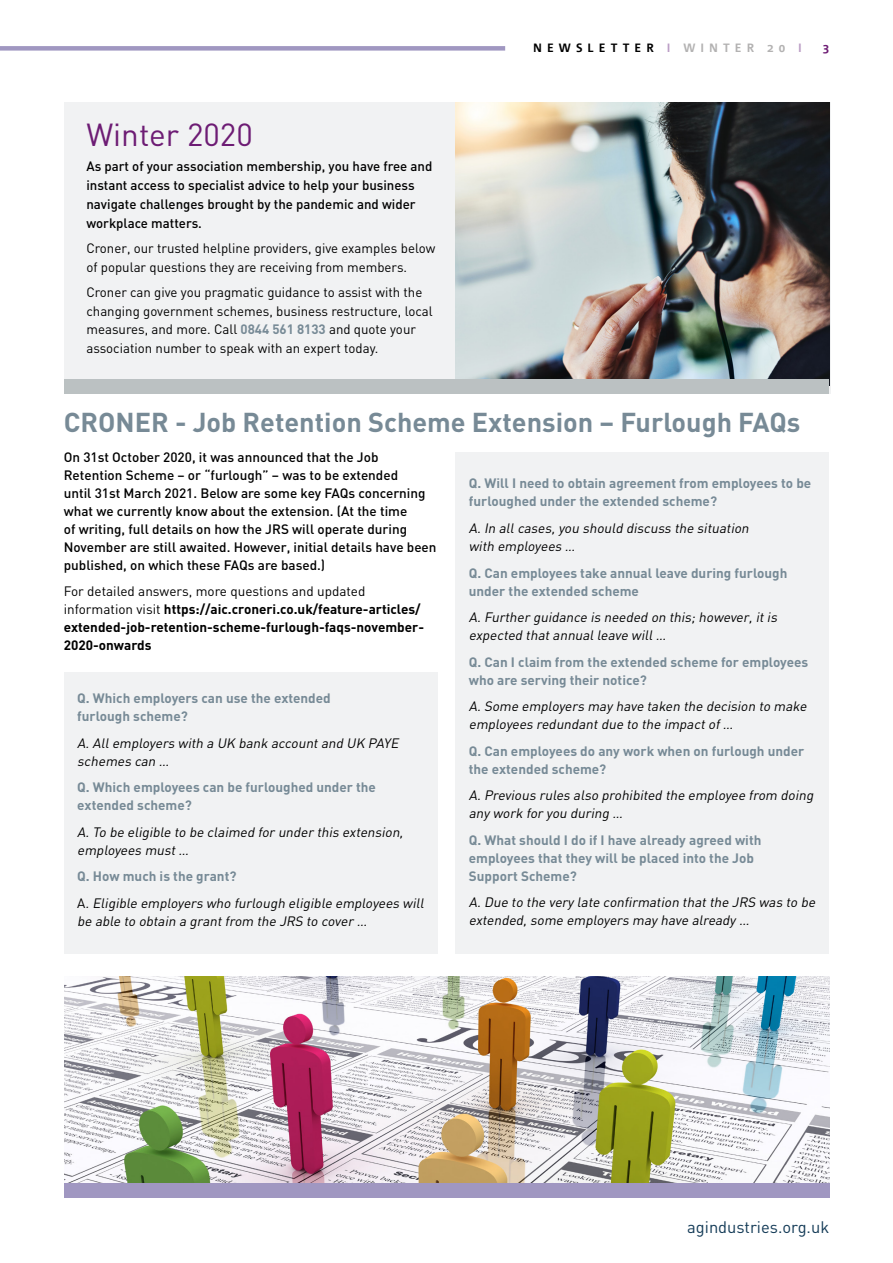
<style>
.page{position:relative;width:893px;height:1263px;background:#fff}
.page>*{position:absolute;margin:0;border:0;box-sizing:border-box;transform-origin:0 0}
.t1{font:31.5px "DIN";color:#6d1c74}
.t2{font:700 27px "DIN";color:#778a96}
.t3{font:16.5px "DIN";color:#143b57}
.t4{font:italic 13.5px/18px "DIN";color:#000}
.t5{font:500 13.5px/18px "DIN";color:#000}
.t6{font:700 13.5px/18px "DIN";color:#778a96}
.t7{font:13.5px/18.8px "DIN";color:#000}
.t8{font:700 13.5px/18px "DIN";color:#000}
.t9{font:700 12px "Corpid Office";letter-spacing:.42em;color:#000}
.t10{font:700 12px "Corpid Office";color:#6d1c74}
.s1{font-weight:700;color:#778a96}
.s2{color:#bc9fc6}
.s3{color:#b3b2b2}
.s4{font-weight:400}
.s5{font-weight:700;font-style:normal;color:#778a96}
.s6{font-style:normal}
</style>
<div class="page">
<div style="left:64px;top:102px;width:766px;height:292px;background:#f1f2f3"></div>
<img style="left:455px;top:102px;width:374px;height:277px">
<img style="left:64px;top:976px;width:766px;height:207px">
<div style="left:0;top:46px;width:505px;height:5px;background:#a097c1"></div>
<div style="left:64px;top:1183px;width:766px;height:15px;background:#a097c1"></div>
<div style="left:455px;top:452px;width:374px;height:501px;background:#f1f2f3"></div>
<div style="left:64px;top:673px;width:373px;height:281px;background:#f1f2f3"></div>
<div style="left:65px;top:379px;width:764px;height:15px;background:#bbc1c2"></div>
<h1 class="t1" style="left:86px;top:115px;width:168px">Winter 2020</h1>
<p class="t5" style="left:86px;top:157px;width:347px;line-height:18.8px">As part of your association membership, you have free and instant access to specialist advice to help your business navigate challenges brought by the pandemic and wider workplace matters.</p>
<p class="t7" style="left:86px;top:238px;width:350px">Croner, our trusted helpline providers, give examples below of popular questions they are receiving from members.</p>
<p class="t7" style="left:86px;top:282px;width:348px">Croner can give you pragmatic guidance to assist with the changing government schemes, business restructure, local measures, and more. Call <span class="s1">0844 561 8133</span> and quote your association number to speak with an expert today.</p>
<p class="t9" style="left:533px;top:41px;width:270px">NEWSLETTER <span class="s2">I</span> <span class="s3">WINTER 20</span> <span class="s2">I</span></p>
<p class="t10" style="left:823px;top:41px;width:8px">3</p>
<h2 class="t2" style="left:64px;top:404px;width:738px">CRONER - Job Retention Scheme Extension – Furlough FAQs</h2>
<p class="t5" style="left:64px;top:448px;width:374px">On 31st October 2020, it was announced that the Job Retention Scheme – or “furlough” – was to be extended<br>until 31st March 2021. Below are some key FAQs concerning what we currently know about the extension. (At the time<br>of writing, full details on how the JRS will operate during November are still awaited. However, initial details have been published, on which these FAQs are based.)</p>
<p class="t8" style="left:64px;top:582px;width:362px"><span class="s4">For detailed answers, more questions and updated information visit</span> https://aic.croneri.co.uk/feature-articles/ extended-job-retention-scheme-furlough-faqs-november-2020-onwards</p>
<p class="t6" style="left:469px;top:474px;width:344px">Q. Will I need to obtain agreement from employees to be furloughed under the extended scheme?</p>
<p class="t4" style="left:469px;top:519px;width:284px">A.In allcases,you should discuss the situation with employees …</p>
<p class="t6" style="left:469px;top:563px;width:320px">Q. Can employees take annual leave during furlough under the extended scheme</p>
<p class="t4" style="left:469px;top:608px;width:313px">A.Further guidance is needed on this;however,itis expected thatannualleave will…</p>
<p class="t6" style="left:469px;top:652px;width:341px">Q. Can I claim from the extended scheme for employees who are serving their notice?</p>
<p class="t4" style="left:469px;top:697px;width:342px">A.Some employers may have taken the decision to make employees redundantdue to the impactof…</p>
<p class="t6" style="left:469px;top:741px;width:337px">Q. Can employees do any work when on furlough under the extended scheme?</p>
<p class="t4" style="left:469px;top:786px;width:349px">A.Previous rules also prohibited the employee from doing any work for you during …</p>
<p class="t6" style="left:469px;top:830px;width:294px">Q. What should I do if I have already agreed with employees that they will be placed into the Job<br>Support Scheme?</p>
<p class="t4" style="left:469px;top:893px;width:351px">A.Due to the very late confirmation thatthe JRS was to be extended,some employers may have already …</p>
<p class="t6" style="left:77px;top:689px;width:255px">Q. Which employers can use the extended furlough scheme?</p>
<p class="t4" style="left:77px;top:734px;width:326px">A.Allemployers with a UK bank accountand UK PAYE schemes can …</p>
<p class="t6" style="left:77px;top:778px;width:300px">Q. Which employees can be furloughed under the extended scheme?</p>
<p class="t4" style="left:77px;top:823px;width:330px">A.To be eligible to be claimed for under this extension, employees must…</p>
<p class="t4" style="left:77px;top:863px;width:351px;line-height:26.5px"><span class="s5">Q. How much is the grant?<br></span><span class="s6">A</span> .Eligible employers who furlough eligible employees will</p>
<p class="t4" style="left:77px;top:912px;width:294px">be able to obtain a grantfrom the JRS to cover …</p>
<p class="t3" style="left:687px;top:1216px;width:144px">agindustries.org.uk</p>
</div>
